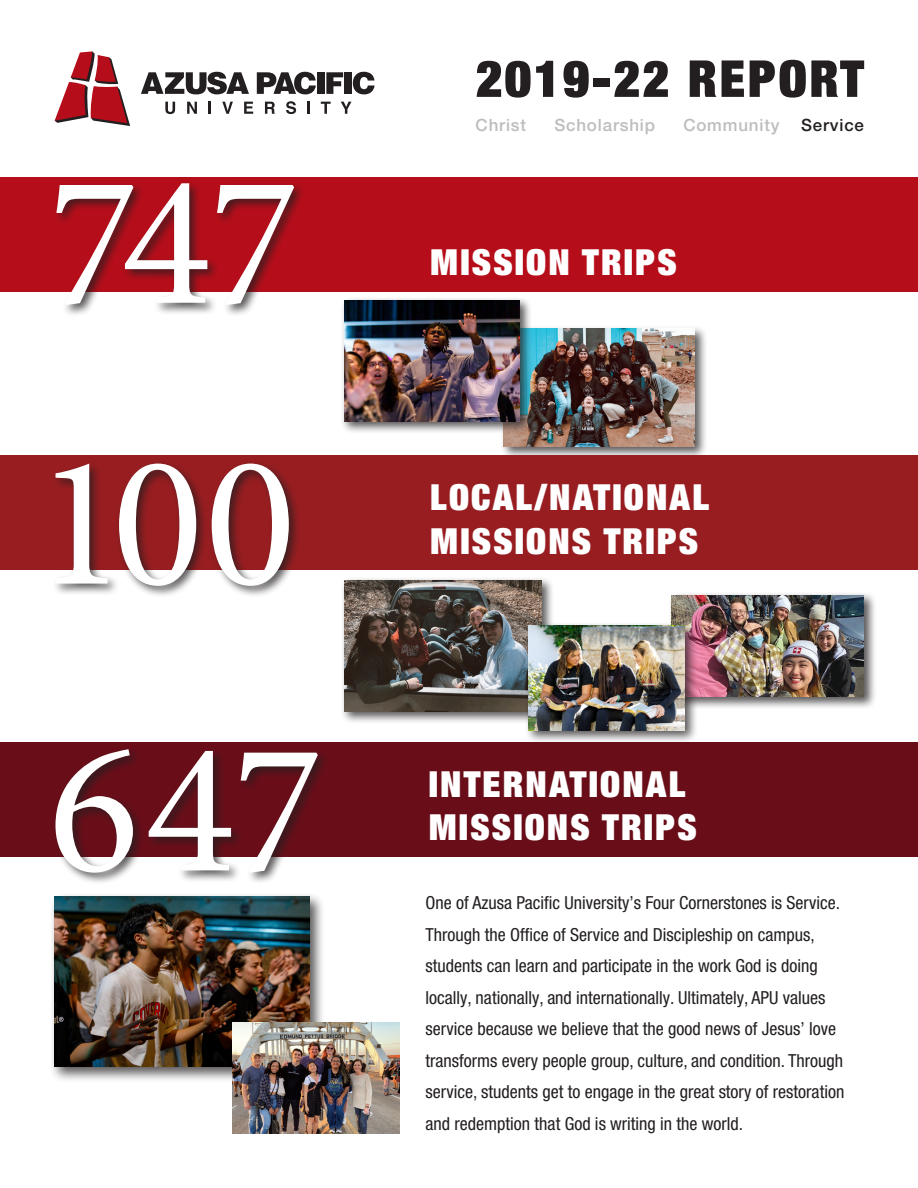
<style>
.page{position:relative;width:918px;height:1188px;background:#fff}
.page>*{position:absolute;margin:0;border:0;box-sizing:border-box;transform-origin:0 0}
.t1{font:189px "Minion Pro";letter-spacing:-.02em;color:#fff}
.t2{font:900 condensed 51px "Helvetica Neue LT Pro";letter-spacing:.05em;color:#231f20}
.t3{font:900 condensed 36px/43.2px "Helvetica Neue LT Pro";letter-spacing:.06em;color:#fff}
.t4{font:condensed 18px/31.5px "Helvetica Neue LT Pro";color:#231f20}
.t5{font:500 16.95px "Helvetica Neue LT Pro";letter-spacing:.05em;color:#bfbcbc}
.t6{font:500 16.95px "Helvetica Neue LT Pro";letter-spacing:.05em;color:#231f20}
</style>
<div class="page">
<div style="left:500px;top:325px;width:207px;height:134px;background:#231f20;opacity:.75"></div>
<img style="left:504px;top:329px;width:190px;height:117px">
<div style="left:668px;top:592px;width:209px;height:117px;background:#231f20;opacity:.75"></div>
<img style="left:672px;top:595px;width:192px;height:101px">
<div style="left:341px;top:297px;width:191px;height:137px;background:#231f20;opacity:.75"></div>
<img style="left:344px;top:300px;width:176px;height:121px">
<div style="left:49px;top:892px;width:276px;height:191px;background:#231f20;opacity:.75"></div>
<img style="left:54px;top:897px;width:256px;height:170px">
<img style="left:232px;top:1023px;width:167px;height:111px">
<div style="left:341px;top:577px;width:213px;height:147px;background:#231f20;opacity:.75"></div>
<img style="left:344px;top:580px;width:197px;height:131px">
<div style="left:525px;top:622px;width:173px;height:121px;background:#231f20;opacity:.75"></div>
<img style="left:528px;top:626px;width:157px;height:104px">
<div style="left:0;top:177px;width:918px;height:115px;background:#b50e1a"></div>
<div style="left:0;top:456px;width:918px;height:114px;background:#971d21"></div>
<div style="left:0;top:742px;width:918px;height:115px;background:#690e19"></div>
<div style="left:52px;top:746px;width:278px;height:139px;background:#231f20;opacity:.75"></div>
<div style="left:53px;top:460px;width:249px;height:138px;background:#231f20;opacity:.75"></div>
<div style="left:53px;top:180px;width:253px;height:137px;background:#231f20;opacity:.75"></div>
<svg style="left:141px;top:72px;width:108px;height:22px"></svg>
<svg style="left:257px;top:72px;width:59px;height:22px"></svg>
<div style="left:317px;top:72px;width:7px;height:22px;background:#231f20"></div>
<svg style="left:326px;top:72px;width:17px;height:22px"></svg>
<div style="left:345px;top:72px;width:7px;height:22px;background:#231f20"></div>
<svg style="left:353px;top:72px;width:22px;height:22px"></svg>
<svg style="left:55px;top:51px;width:75px;height:75px"></svg>
<svg style="left:165px;top:102px;width:10px;height:12px"></svg>
<svg style="left:187px;top:102px;width:10px;height:12px"></svg>
<svg style="left:209px;top:102px;width:2px;height:12px"></svg>
<svg style="left:222px;top:102px;width:11px;height:12px"></svg>
<svg style="left:244px;top:102px;width:9px;height:12px"></svg>
<svg style="left:265px;top:102px;width:10px;height:12px"></svg>
<svg style="left:286px;top:101px;width:10px;height:13px"></svg>
<svg style="left:307px;top:102px;width:3px;height:12px"></svg>
<svg style="left:321px;top:102px;width:10px;height:12px"></svg>
<svg style="left:341px;top:102px;width:10px;height:12px"></svg>
<p class="t1" style="left:47px;top:116px;width:253px">747</p>
<p class="t1" style="left:35px;top:397px;width:262px">100</p>
<p class="t1" style="left:48px;top:683px;width:276px">647</p>
<p class="t2" style="left:476px;top:45px;width:390px">2019-22 REPORT</p>
<p class="t5" style="left:476px;top:114px;width:52px">Christ</p>
<p class="t5" style="left:554px;top:114px;width:102px">Scholarship</p>
<p class="t5" style="left:683px;top:114px;width:98px">Community</p>
<p class="t6" style="left:801px;top:114px;width:65px">Service</p>
<p class="t3" style="left:430px;top:239px;width:248px">MISSION TRIPS</p>
<p class="t3" style="left:430px;top:475px;width:280px">LOCAL/NATIONAL<br>MISSIONS TRIPS</p>
<p class="t3" style="left:429px;top:761px;width:258px">INTERNATIONAL</p>
<p class="t3" style="left:429px;top:804px;width:270px">MISSIONS TRIPS</p>
<p class="t4" style="left:426px;top:887px;width:420px">One of Azusa Pacific University’s Four Cornerstones is Service.<br>Through the Office of Service and Discipleship on campus, students can learn and participate in the work God is doing locally, nationally, and internationally. Ultimately, APU values service because we believe that the good news of Jesus’ love transforms every people group, culture, and condition. Through service, students get to engage in the great story of restoration and redemption that God is writing in the world.</p>
</div>
